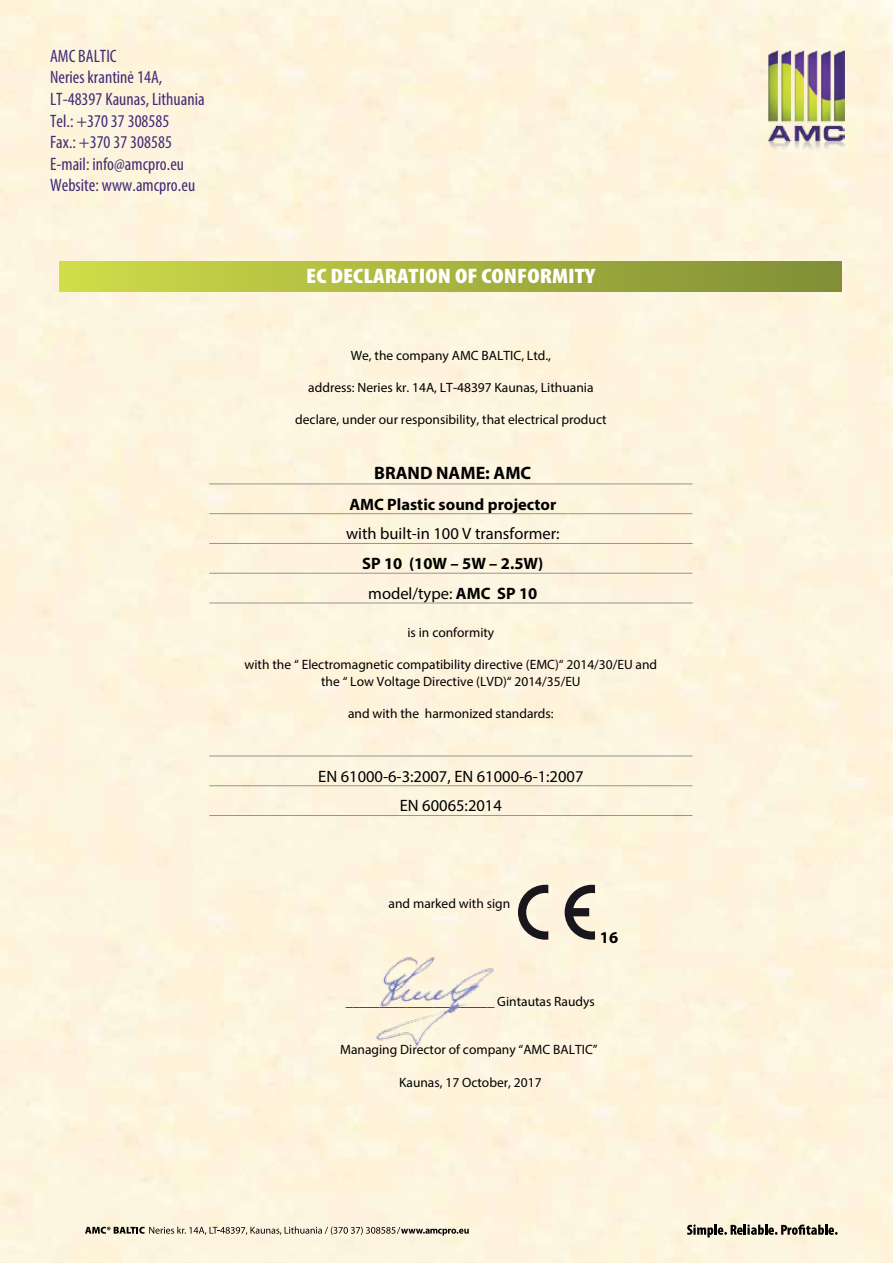
<style>
.page{position:relative;width:893px;height:1263px;background:#fef4e0}
.page>*{position:absolute;margin:0;border:0;box-sizing:border-box;transform-origin:0 0}
.t1{font:900 condensed 21px "Myriad Pro";color:#fff;scale:1.17 1}
.t2{font:condensed 18px/21.6px "Myriad Pro";color:#422c76}
.t3{font:700 18px "Myriad Pro";color:#000}
.t4{font:16.5px/29.7px "Myriad Pro";color:#000;text-align:center}
.t5{font:700 16.5px "Myriad Pro";color:#000}
.t6{font:13.5px/16.2px "Myriad Pro";color:#000;text-align:center}
.s1{font-weight:700}
</style>
<div class="page">
<img style="left:768px;top:49px;width:76px;height:104px">
<hr style="left:209px;top:484px;width:483px;height:1px;background:#939595">
<hr style="left:209px;top:513px;width:483px;height:1px;background:#939595">
<hr style="left:209px;top:543px;width:483px;height:1px;background:#939595">
<hr style="left:209px;top:756px;width:483px;height:1px;background:#939595">
<svg style="left:687px;top:1224px;width:151px;height:13px;background:#979285"></svg>
<svg style="left:85px;top:1226px;width:384px;height:9px;background:#beb7a8"></svg>
<div style="left:60px;top:262px;width:782px;height:30px;background:linear-gradient(to right,#d0db49,#7f8e36)"></div>
<svg style="left:518px;top:885px;width:77px;height:55px;background:#b0a99d"></svg>
<img style="left:372px;top:951px;width:124px;height:99px">
<hr style="left:209px;top:603px;width:483px;height:1px;background:#939595">
<hr style="left:209px;top:785px;width:483px;height:1px;background:#939595">
<hr style="left:209px;top:815px;width:483px;height:1px;background:#939595">
<hr style="left:209px;top:573px;width:483px;height:1px;background:#939595">
<h2 class="t2" style="left:50px;top:45px;width:156px">AMC BALTIC<br>Neries krantinė 14A,<br>LT-48397 Kaunas, Lithuania<br>Tel.: +370 37 308585<br>Fax.: +370 37 308585<br>E-mail: info@amcpro.eu<br>Website: www.amcpro.eu</h2>
<h1 class="t1" style="left:306px;top:264px;width:248px">EC DECLARATION OF CONFORMITY</h1>
<p class="t6" style="left:351px;top:347px;width:202px">We, the company AMC BALTIC, Ltd.,</p>
<p class="t6" style="left:308px;top:379px;width:287px">address: Neries kr. 14A, LT-48397 Kaunas, Lithuania</p>
<p class="t6" style="left:295px;top:412px;width:313px">declare, under our responsibility, that electrical product</p>
<h2 class="t3" style="left:374px;top:462px;width:159px">BRAND NAME: AMC</h2>
<p class="t5" style="left:349px;top:493px;width:208px">AMC Plastic sound projector</p>
<p class="t4" style="left:346px;top:519px;width:215px">with built-in 100 V transformer:</p>
<p class="t5" style="left:362px;top:553px;width:183px">SP 10 (10W – 5W – 2.5W)</p>
<p class="t4" style="left:368px;top:578px;width:171px">model/type: <span class="s1">AMC SP 10</span></p>
<p class="t6" style="left:407px;top:624px;width:88px">is in conformity</p>
<p class="t6" style="left:245px;top:657px;width:414px">with the “ Electromagnetic compatibility directive (EMC)“ 2014/30/EU and the “ Low Voltage Directive (LVD)“ 2014/35/EU</p>
<p class="t6" style="left:348px;top:705px;width:207px">and with the harmonized standards:</p>
<p class="t4" style="left:318px;top:761px;width:267px">EN 61000-6-3:2007, EN 61000-6-1:2007<br>EN 60065:2014</p>
<p class="t6" style="left:389px;top:895px;width:123px">and marked with sign</p>
<p class="t5" style="left:600px;top:927px;width:20px">16</p>
<p class="t6" style="left:346px;top:993px;width:250px">______________________ Gintautas Raudys</p>
<p class="t6" style="left:340px;top:1041px;width:259px">Managing Director of company “AMC BALTIC”</p>
<p class="t6" style="left:399px;top:1074px;width:144px">Kaunas, 17 October, 2017</p>
</div>
